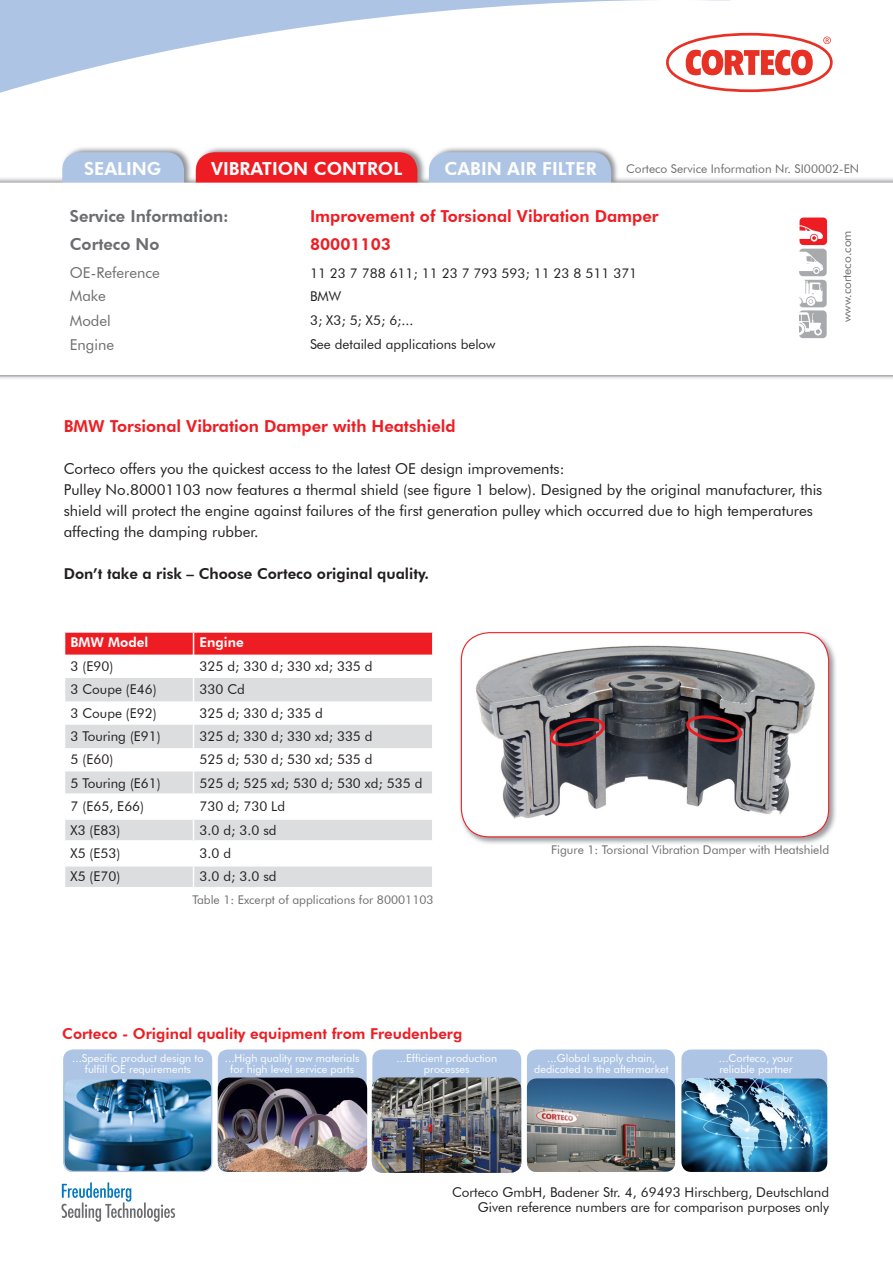
<style>
.page{position:relative;width:893px;height:1263px;background:#fff}
.page>*{position:absolute;margin:0;border:0;box-sizing:border-box;transform-origin:0 0}
.t1{font:800 18px "Futura BT";color:#fff}
.t2{font:800 16.5px "Futura BT";color:#ee1d23}
.t3{font:800 16.5px "Futura BT";color:#6c6d70}
.t4{font:15px/21px "Futura BT";color:#231f20}
.t5{font:800 15px "Futura BT";color:#ee1d23}
.t6{font:800 15px "Futura BT";color:#231f20}
.t7{font:15px "Futura BT";color:#6c6d70}
.t8{font:13.5px/15px "Futura BT";color:#231f20;text-align:right}
.t9{font:800 13.5px "Futura BT";color:#fff}
.t10{font:12px "Futura BT";color:#6c6d70}
.t11{font:10.95px/11.4px "Futura BT";color:#fff;text-align:center}
</style>
<div class="page">
<div style="left:527px;top:1049px;width:148px;height:123px;background:#adc4e5;border-radius:10px"></div>
<img style="left:527px;top:1078px;width:148px;height:94px">
<div style="left:372px;top:1049px;width:149px;height:123px;background:#adc4e5;border-radius:10px"></div>
<img style="left:0;top:147px;width:893px;height:232px">
<div style="left:429px;top:152px;width:182px;height:61px;background:#adc4e5;border-radius:19px"></div>
<div style="left:196px;top:152px;width:221px;height:61px;background:#ee1d23;border-radius:19px"></div>
<div style="left:62px;top:152px;width:122px;height:61px;background:#adc4e5;border-radius:18px"></div>
<svg style="left:0;top:183px;width:893px;height:192px"></svg>
<div style="left:218px;top:1049px;width:149px;height:123px;background:#adc4e5;border-radius:10px"></div>
<div style="left:64px;top:1050px;width:148px;height:121px;background:#adc4e5;border-radius:10px"></div>
<div style="left:63px;top:1049px;width:149px;height:123px;border:1px solid #adc4e5;border-radius:10px"></div>
<svg style="left:64px;top:1079px;width:148px;height:91px"></svg>
<div style="left:63px;top:1078px;width:149px;height:94px;border:1px solid #adc4e5;border-radius:10px"></div>
<div style="left:681px;top:1049px;width:146px;height:123px;background:#adc4e5;border-radius:10px"></div>
<img style="left:681px;top:1078px;width:146px;height:94px">
<svg style="left:0;top:0;width:730px;height:93px"></svg>
<svg style="left:61px;top:1182px;width:114px;height:40px"></svg>
<div style="left:664px;top:31px;width:171px;height:63px;border:6px solid #fff;border-radius:50%"></div>
<div style="left:667px;top:34px;width:164px;height:57px;background:#fff;border-radius:50%"></div>
<div style="left:666px;top:33px;width:167px;height:59px;border:3px solid #e83125;border-radius:50%"></div>
<svg style="left:686px;top:50px;width:127px;height:25px"></svg>
<svg style="left:823px;top:37px;width:8px;height:7px"></svg>
<img style="left:460px;top:632px;width:376px;height:212px">
<img style="left:461px;top:633px;width:368px;height:204px">
<div style="left:461px;top:632px;width:368px;height:205px;border:1px solid #ee1d23;border-radius:28px"></div>
<div style="left:799px;top:310px;width:28px;height:28px;background:#a8a9ad;border-radius:4px"></div>
<svg style="left:799px;top:218px;width:28px;height:117px"></svg>
<hr style="left:0;top:375px;width:893px;height:2px;background:#a8a9ad">
<svg style="left:64px;top:633px;width:369px;height:254px"></svg>
<hr style="left:432px;top:865px;width:2px;height:22px;background:#fff">
<hr style="left:65px;top:793px;width:129px;height:3px;background:#fff">
<hr style="left:194px;top:793px;width:238px;height:3px;background:#fff">
<hr style="left:65px;top:817px;width:129px;height:3px;background:#fff">
<hr style="left:194px;top:817px;width:238px;height:3px;background:#fff">
<hr style="left:65px;top:840px;width:129px;height:3px;background:#fff">
<hr style="left:194px;top:840px;width:238px;height:3px;background:#fff">
<hr style="left:65px;top:863px;width:129px;height:3px;background:#fff">
<hr style="left:194px;top:863px;width:238px;height:3px;background:#fff">
<img style="left:218px;top:1077px;width:149px;height:95px">
<img style="left:372px;top:1077px;width:149px;height:96px">
<svg style="left:550px;top:716px;width:55px;height:33px"></svg>
<svg style="left:683px;top:712px;width:62px;height:31px"></svg>
<h1 class="t1" style="left:84px;top:157px;width:79px">SEALING</h1>
<h1 class="t1" style="left:211px;top:157px;width:193px">VIBRATION CONTROL</h1>
<h1 class="t1" style="left:444px;top:157px;width:154px">CABIN AIR FILTER</h1>
<p class="t10" style="left:626px;top:161px;width:235px">Corteco Service Information Nr. SI00002-EN</p>
<p class="t3" style="left:70px;top:206px;width:161px">Service Information:</p>
<p class="t2" style="left:310px;top:206px;width:350px">Improvement of Torsional Vibration Damper</p>
<p class="t3" style="left:70px;top:234px;width:91px">Corteco No</p>
<p class="t2" style="left:310px;top:234px;width:82px">80001103</p>
<p class="t7" style="left:70px;top:264px;width:92px">OE-Reference</p>
<p class="t8" style="left:310px;top:265px;width:329px">11 23 7 788 611; 11 23 7 793 593; 11 23 8 511 371</p>
<p class="t7" style="left:70px;top:287px;width:38px">Make</p>
<p class="t8" style="left:310px;top:288px;width:33px">BMW</p>
<p class="t7" style="left:70px;top:311px;width:43px">Model</p>
<p class="t8" style="left:310px;top:313px;width:105px">3; X3; 5; X5; 6;...</p>
<p class="t7" style="left:70px;top:335px;width:46px">Engine</p>
<p class="t8" style="left:310px;top:337px;width:187px">See detailed applications below</p>
<p class="t10" style="left:840px;top:322px;width:93px;rotate:-90deg">www.corteco.com</p>
<p class="t2" style="left:64px;top:416px;width:393px">BMW Torsional Vibration Damper with Heatshield</p>
<p class="t4" style="left:64px;top:458px;width:760px">Corteco offers you the quickest access to the latest OE design improvements:<br>Pulley No.80001103 now features a thermal shield (see figure 1 below). Designed by the original manufacturer, this shield will protect the engine against failures of the first generation pulley which occurred due to high temperatures affecting the damping rubber.</p>
<p class="t6" style="left:64px;top:564px;width:367px">Don’t take a risk – Choose Corteco original quality.</p>
<p class="t9" style="left:71px;top:634px;width:79px">BMW Model</p>
<p class="t9" style="left:200px;top:634px;width:46px">Engine</p>
<p class="t8" style="left:71px;top:658px;width:44px">3 (E90)</p>
<p class="t8" style="left:200px;top:658px;width:175px">325 d; 330 d; 330 xd; 335 d</p>
<p class="t8" style="left:71px;top:682px;width:88px">3 Coupe (E46)</p>
<p class="t8" style="left:200px;top:682px;width:47px">330 Cd</p>
<p class="t8" style="left:71px;top:705px;width:88px">3 Coupe (E92)</p>
<p class="t8" style="left:200px;top:705px;width:125px">325 d; 330 d; 335 d</p>
<p class="t8" style="left:71px;top:728px;width:92px">3 Touring (E91)</p>
<p class="t8" style="left:200px;top:728px;width:175px">325 d; 330 d; 330 xd; 335 d</p>
<p class="t8" style="left:71px;top:752px;width:44px">5 (E60)</p>
<p class="t8" style="left:200px;top:752px;width:175px">525 d; 530 d; 530 xd; 535 d</p>
<p class="t8" style="left:71px;top:775px;width:92px">5 Touring (E61)</p>
<p class="t8" style="left:200px;top:775px;width:224px">525 d; 525 xd; 530 d; 530 xd; 535 d</p>
<p class="t8" style="left:71px;top:799px;width:75px">7 (E65, E66)</p>
<p class="t8" style="left:200px;top:799px;width:87px">730 d; 730 Ld</p>
<p class="t8" style="left:71px;top:822px;width:51px">X3 (E83)</p>
<p class="t8" style="left:200px;top:822px;width:79px">3.0 d; 3.0 sd</p>
<p class="t8" style="left:71px;top:845px;width:51px">X5 (E53)</p>
<p class="t8" style="left:200px;top:845px;width:33px">3.0 d</p>
<p class="t8" style="left:71px;top:869px;width:51px">X5 (E70)</p>
<p class="t8" style="left:200px;top:869px;width:79px">3.0 d; 3.0 sd</p>
<p class="t10" style="left:192px;top:892px;width:243px">Table 1: Excerpt of applications for 80001103</p>
<p class="t10" style="left:551px;top:842px;width:279px">Figure 1: Torsional Vibration Damper with Heatshield</p>
<p class="t5" style="left:62px;top:1024px;width:402px">Corteco - Original quality equipment from Freudenberg</p>
<p class="t11" style="left:225px;top:1052px;width:136px">...High quality raw materials for high level service parts</p>
<p class="t11" style="left:396px;top:1052px;width:102px">...Efficient production processes</p>
<p class="t11" style="left:534px;top:1052px;width:136px">...Global supply chain, dedicated to the aftermarket</p>
<p class="t11" style="left:72px;top:1052px;width:133px">...Specific product design to fulfill OE requirements</p>
<p class="t11" style="left:719px;top:1052px;width:76px;text-align:left">...Corteco, your reliable partner</p>
<p class="t8" style="left:452px;top:1184px;width:379px">Corteco GmbH, Badener Str. 4, 69493 Hirschberg, Deutschland<br>Given reference numbers are for comparison purposes only</p>
</div>
